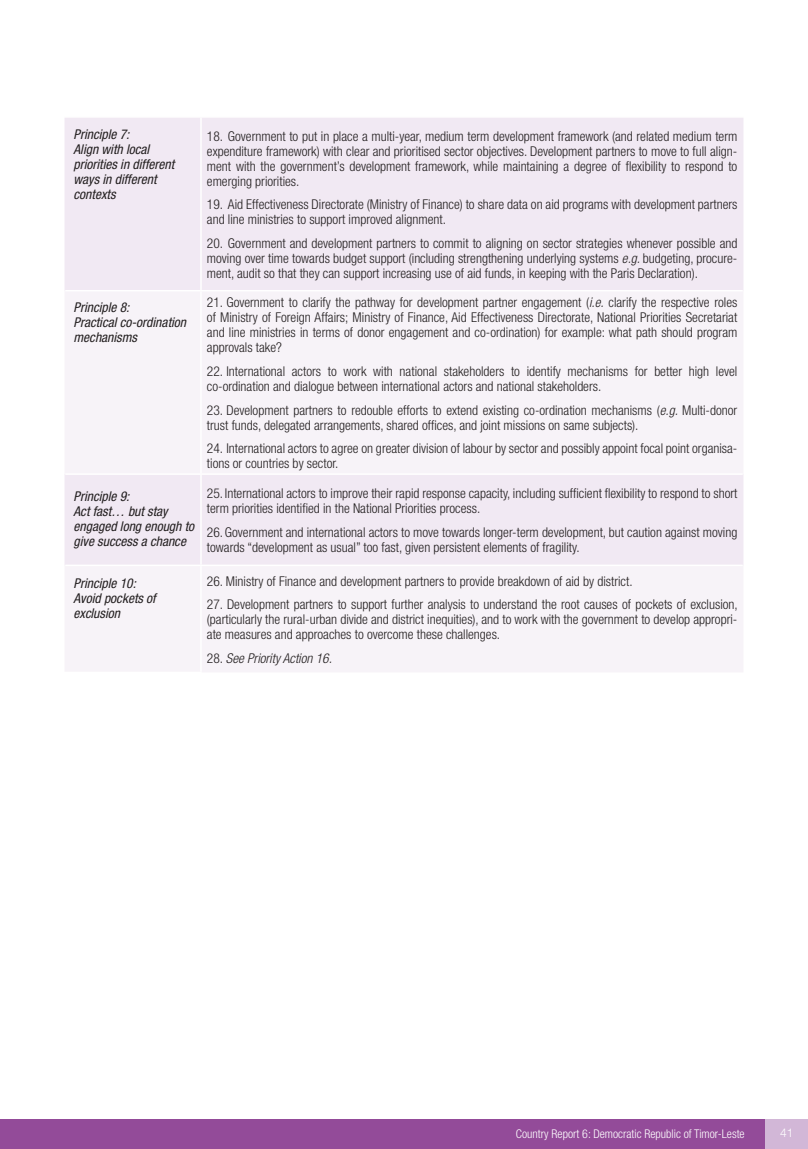
<style>
.page{position:relative;width:808px;height:1149px;background:#fff}
.page>*{position:absolute;margin:0;border:0;box-sizing:border-box;transform-origin:0 0}
.t1{font:300 condensed 13.5px/15px "Helvetica Neue";color:#231f20}
.t2{font:italic condensed 13.5px/15px "Helvetica Neue";color:#231f20}
.t3{font:italic 300 condensed 13.5px "Helvetica Neue";color:#231f20}
.t4{font:300 condensed 12px "Helvetica Neue";color:#fff}
.t5{font:300 12px "Helvetica Neue";color:#fff}
.s1{font-style:italic}
.s2{font-style:normal}
</style>
<div class="page">
<div style="left:0;top:1118px;width:765px;height:30px;background:#934b99"></div>
<div style="left:765px;top:1118px;width:43px;height:30px;background:#d2b7d7"></div>
<div style="left:65px;top:118px;width:678px;height:172px;background:#f1e9f3"></div>
<svg style="left:65px;top:292px;width:678px;height:380px;fill:#f7f3f8"></svg>
<hr style="left:200px;top:118px;width:2px;height:172px;background:#fff">
<hr style="left:200px;top:291px;width:2px;height:182px;background:#fff">
<hr style="left:65px;top:473px;width:136px;height:1px;background:#fff">
<hr style="left:201px;top:473px;width:542px;height:1px;background:#fff">
<hr style="left:200px;top:474px;width:2px;height:90px;background:#fff">
<hr style="left:65px;top:564px;width:136px;height:2px;background:#fff">
<hr style="left:201px;top:564px;width:542px;height:2px;background:#fff">
<hr style="left:200px;top:566px;width:2px;height:105px;background:#fff">
<hr style="left:64px;top:671px;width:138px;height:2px;background:#fff">
<p class="t2" style="left:74px;top:127px;width:102px">Principle 7:<br>Align with local priorities in different ways in different contexts</p>
<p class="t2" style="left:74px;top:299px;width:114px">Principle 8:<br>Practical co-ordination mechanisms</p>
<p class="t2" style="left:74px;top:488px;width:122px">Principle 9:<br>Act fast… but stay engaged long enough to give success a chance</p>
<p class="t2" style="left:74px;top:575px;width:84px">Principle 10:<br>Avoid pockets of exclusion</p>
<p class="t1" style="left:207px;top:128px;width:532px;text-align:justify">18. Government to put in place a multi-year, medium term development framework (and related medium term expenditure framework) with clear and prioritised sector objectives. Development partners to move to full align&shy;ment with the government’s development framework, while maintaining a degree of flexibility to respond to emerging priorities.</p>
<p class="t1" style="left:207px;top:197px;width:532px">19. Aid Effectiveness Directorate (Ministry of Finance) to share data on aid programs with development partners and line ministries to support improved alignment.</p>
<p class="t1" style="left:207px;top:235px;width:532px;text-align:justify">20. Government and development partners to commit to aligning on sector strategies whenever possible and moving over time towards budget support (including strengthening underlying systems <span class="s1">e.g.</span> budgeting, procure&shy;ment, audit so that they can support increasing use of aid funds, in keeping with the Paris Declaration).</p>
<p class="t1" style="left:207px;top:295px;width:532px;text-align:justify">21. Government to clarify the pathway for development partner engagement (<span class="s1">i.e.</span> clarify the respective roles of Ministry of Foreign Affairs; Ministry of Finance, Aid Effectiveness Directorate, National Priorities Secretariat and line ministries in terms of donor engagement and co-ordination) for example: what path should program approvals take?</p>
<p class="t1" style="left:207px;top:363px;width:532px">22. International actors to work with national stakeholders to identify mechanisms for better high level co-ordination and dialogue between international actors and national stakeholders.</p>
<p class="t1" style="left:207px;top:402px;width:532px">23. Development partners to redouble efforts to extend existing co-ordination mechanisms (<span class="s1">e.g.</span> Multi-donor trust funds, delegated arrangements, shared offices, and joint missions on same subjects).</p>
<p class="t1" style="left:207px;top:440px;width:532px">24. International actors to agree on greater division of labour by sector and possibly appoint focal point organisa&shy;tions or countries by sector.</p>
<p class="t1" style="left:207px;top:486px;width:532px">25. International actors to improve their rapid response capacity, including sufficient flexibility to respond to short term priorities identified in the National Priorities process.</p>
<p class="t1" style="left:207px;top:524px;width:532px">26.Government and international actors to move towards longer-term development, but caution against moving towards “development as usual” too fast, given persistent elements of fragility.</p>
<p class="t1" style="left:207px;top:573px;width:427px">26. Ministry of Finance and development partners to provide breakdown of aid by district.</p>
<p class="t1" style="left:207px;top:596px;width:532px;text-align:justify">27. Development partners to support further analysis to understand the root causes of pockets of exclusion, (particularly the rural-urban divide and district inequities), and to work with the government to develop appropri&shy;ate measures and approaches to overcome these challenges.</p>
<p class="t3" style="left:207px;top:650px;width:127px"><span class="s2">28.</span> See Priority Action 16.</p>
<p class="t4" style="left:516px;top:1126px;width:230px">Country Report 6: Democratic Republic of Timor-Leste</p>
<p class="t5" style="left:780px;top:1124px;width:15px">41</p>
</div>
